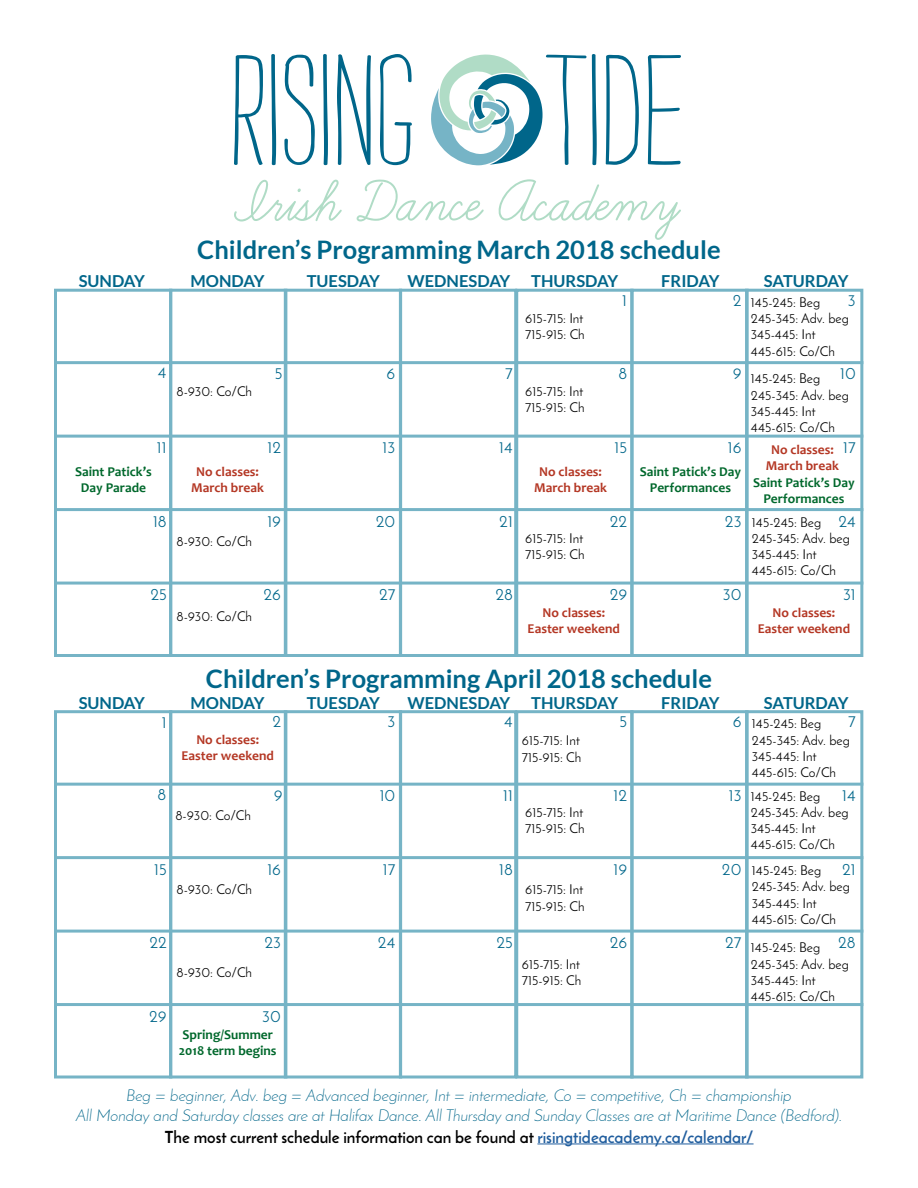
<style>
.page{position:relative;width:918px;height:1188px;background:#fff}
.page>*{position:absolute;margin:0;border:0;box-sizing:border-box;transform-origin:0 0}
.t1{font:700 25.5px "Lato";color:#00668a}
.t2{font:italic 300 16.5px/19.8px "Josefin Sans";color:#00668a;text-align:center}
.t3{font:16.5px "Josefin Sans";color:#00668a}
.t4{font:700 16.5px "Lato";color:#00668a}
.t5{font:700 16.5px "Josefin Sans";color:#000}
.t6{font:13.5px/16.2px "Josefin Sans";color:#000}
.t7{font:700 13.5px/16.2px "Candara";color:#b43724;text-align:center}
.t8{font:700 13.5px/16.2px "Candara";color:#00682c;text-align:center}
.s1{color:#215e9e}
</style>
<div class="page">
<hr style="left:537px;top:1144px;width:217px;height:1px;background:#215e9e">
<svg style="left:234px;top:55px;width:29px;height:110px"></svg>
<svg style="left:271px;top:54px;width:5px;height:111px"></svg>
<svg style="left:284px;top:55px;width:31px;height:110px"></svg>
<svg style="left:323px;top:54px;width:5px;height:111px"></svg>
<svg style="left:337px;top:54px;width:34px;height:111px"></svg>
<svg style="left:380px;top:54px;width:32px;height:111px"></svg>
<svg style="left:606px;top:55px;width:33px;height:110px"></svg>
<svg style="left:648px;top:55px;width:33px;height:110px"></svg>
<svg style="left:431px;top:54px;width:166px;height:111px"></svg>
<svg style="left:234px;top:180px;width:108px;height:42px"></svg>
<svg style="left:357px;top:179px;width:127px;height:42px"></svg>
<svg style="left:498px;top:179px;width:183px;height:61px"></svg>
<div style="left:54px;top:289px;width:118px;height:368px;border:3px solid #76b4c6"></div>
<div style="left:169px;top:289px;width:118px;height:368px;border:3px solid #76b4c6"></div>
<div style="left:284px;top:289px;width:118px;height:368px;border:3px solid #76b4c6"></div>
<div style="left:399px;top:289px;width:118px;height:368px;border:3px solid #76b4c6"></div>
<div style="left:515px;top:289px;width:119px;height:368px;border:3px solid #76b4c6"></div>
<div style="left:630px;top:289px;width:119px;height:368px;border:3px solid #76b4c6"></div>
<div style="left:745px;top:289px;width:118px;height:368px;border:3px solid #76b4c6"></div>
<hr style="left:54px;top:361px;width:809px;height:3px;background:#76b4c6">
<hr style="left:54px;top:435px;width:809px;height:3px;background:#76b4c6">
<hr style="left:54px;top:508px;width:809px;height:3px;background:#76b4c6">
<hr style="left:54px;top:582px;width:809px;height:3px;background:#76b4c6">
<div style="left:54px;top:710px;width:118px;height:368px;border:3px solid #76b4c6"></div>
<div style="left:169px;top:710px;width:118px;height:368px;border:3px solid #76b4c6"></div>
<div style="left:284px;top:710px;width:118px;height:368px;border:3px solid #76b4c6"></div>
<div style="left:399px;top:710px;width:118px;height:368px;border:3px solid #76b4c6"></div>
<div style="left:515px;top:710px;width:119px;height:368px;border:3px solid #76b4c6"></div>
<div style="left:630px;top:710px;width:119px;height:368px;border:3px solid #76b4c6"></div>
<div style="left:745px;top:710px;width:118px;height:368px;border:3px solid #76b4c6"></div>
<hr style="left:54px;top:783px;width:809px;height:3px;background:#76b4c6">
<hr style="left:54px;top:856px;width:809px;height:3px;background:#76b4c6">
<hr style="left:54px;top:930px;width:809px;height:3px;background:#76b4c6">
<hr style="left:54px;top:1003px;width:809px;height:3px;background:#76b4c6">
<h1 class="t1" style="left:197px;top:236px;width:525px">Children’s Programming March 2018 schedule</h1>
<p class="t4" style="left:79px;top:272px;width:68px">SUNDAY</p>
<p class="t4" style="left:191px;top:272px;width:75px">MONDAY</p>
<p class="t4" style="left:307px;top:272px;width:75px">TUESDAY</p>
<p class="t4" style="left:408px;top:272px;width:104px">WEDNESDAY</p>
<p class="t4" style="left:531px;top:272px;width:88px">THURSDAY</p>
<p class="t4" style="left:661px;top:272px;width:60px">FRIDAY</p>
<p class="t4" style="left:764px;top:272px;width:86px">SATURDAY</p>
<p class="t6" style="left:525px;top:310px;width:61px">615-715: Int<br>715-915: Ch</p>
<p class="t3" style="left:622px;top:290px;width:6px">1</p>
<p class="t3" style="left:733px;top:290px;width:10px">2</p>
<p class="t3" style="left:848px;top:290px;width:9px">3</p>
<p class="t6" style="left:751px;top:294px;width:99px">145-245: Beg<br>245-345: Adv. beg<br>345-445: Int<br>445-615: Co/Ch</p>
<p class="t3" style="left:158px;top:362px;width:10px">4</p>
<p class="t3" style="left:275px;top:364px;width:9px">5</p>
<p class="t3" style="left:387px;top:364px;width:10px">6</p>
<p class="t3" style="left:505px;top:364px;width:9px">7</p>
<p class="t3" style="left:618px;top:364px;width:10px">8</p>
<p class="t3" style="left:733px;top:364px;width:10px">9</p>
<p class="t3" style="left:840px;top:364px;width:17px">10</p>
<p class="t6" style="left:751px;top:370px;width:99px">145-245: Beg<br>245-345: Adv. beg<br>345-445: Int<br>445-615: Co/Ch</p>
<p class="t6" style="left:176px;top:383px;width:77px">8-930: Co/Ch</p>
<p class="t6" style="left:525px;top:383px;width:61px">615-715: Int<br>715-915: Ch</p>
<p class="t3" style="left:157px;top:437px;width:11px">11</p>
<p class="t3" style="left:267px;top:437px;width:15px">12</p>
<p class="t3" style="left:383px;top:437px;width:14px">13</p>
<p class="t3" style="left:499px;top:437px;width:15px">14</p>
<p class="t3" style="left:615px;top:437px;width:14px">15</p>
<p class="t3" style="left:728px;top:437px;width:15px">16</p>
<p class="t3" style="left:843px;top:437px;width:14px">17</p>
<p class="t7" style="left:766px;top:441px;width:74px">No classes:<br>March break</p>
<p class="t8" style="left:75px;top:464px;width:78px">Saint Patick’s<br>Day Parade</p>
<p class="t8" style="left:640px;top:464px;width:103px">Saint Patick’s Day<br>Performances</p>
<p class="t7" style="left:191px;top:464px;width:74px">No classes:<br>March break</p>
<p class="t7" style="left:534px;top:464px;width:74px">No classes:<br>March break</p>
<p class="t8" style="left:753px;top:474px;width:103px">Saint Patick’s Day<br>Performances</p>
<p class="t3" style="left:153px;top:511px;width:15px">18</p>
<p class="t3" style="left:267px;top:511px;width:15px">19</p>
<p class="t3" style="left:376px;top:511px;width:21px">20</p>
<p class="t3" style="left:499px;top:511px;width:15px">21</p>
<p class="t3" style="left:610px;top:511px;width:19px">22</p>
<p class="t3" style="left:725px;top:511px;width:18px">23</p>
<p class="t3" style="left:838px;top:511px;width:19px">24</p>
<p class="t6" style="left:752px;top:514px;width:99px">145-245: Beg<br>245-345: Adv. beg<br>345-445: Int<br>445-615: Co/Ch</p>
<p class="t6" style="left:525px;top:530px;width:61px">615-715: Int<br>715-915: Ch</p>
<p class="t6" style="left:176px;top:533px;width:77px">8-930: Co/Ch</p>
<p class="t3" style="left:150px;top:584px;width:18px">25</p>
<p class="t3" style="left:264px;top:585px;width:19px">26</p>
<p class="t6" style="left:176px;top:608px;width:77px">8-930: Co/Ch</p>
<p class="t3" style="left:379px;top:585px;width:18px">27</p>
<p class="t3" style="left:495px;top:585px;width:19px">28</p>
<p class="t3" style="left:610px;top:585px;width:19px">29</p>
<p class="t3" style="left:723px;top:585px;width:20px">30</p>
<p class="t3" style="left:843px;top:585px;width:14px">31</p>
<p class="t7" style="left:528px;top:604px;width:94px">No classes:<br>Easter weekend</p>
<p class="t7" style="left:758px;top:604px;width:94px">No classes:<br>Easter weekend</p>
<h1 class="t1" style="left:206px;top:664px;width:507px">Children’s Programming April 2018 schedule</h1>
<p class="t4" style="left:79px;top:693px;width:68px">SUNDAY</p>
<p class="t4" style="left:191px;top:693px;width:75px">MONDAY</p>
<p class="t4" style="left:307px;top:693px;width:75px">TUESDAY</p>
<p class="t4" style="left:408px;top:693px;width:104px">WEDNESDAY</p>
<p class="t4" style="left:531px;top:693px;width:88px">THURSDAY</p>
<p class="t4" style="left:661px;top:693px;width:60px">FRIDAY</p>
<p class="t4" style="left:764px;top:693px;width:86px">SATURDAY</p>
<p class="t3" style="left:162px;top:712px;width:6px">1</p>
<p class="t3" style="left:272px;top:712px;width:10px">2</p>
<p class="t3" style="left:388px;top:712px;width:9px">3</p>
<p class="t3" style="left:504px;top:712px;width:10px">4</p>
<p class="t3" style="left:620px;top:712px;width:9px">5</p>
<p class="t3" style="left:733px;top:712px;width:10px">6</p>
<p class="t3" style="left:848px;top:712px;width:9px">7</p>
<p class="t6" style="left:752px;top:716px;width:99px">145-245: Beg<br>245-345: Adv. beg<br>345-445: Int<br>445-615: Co/Ch</p>
<p class="t7" style="left:182px;top:731px;width:94px">No classes:<br>Easter weekend</p>
<p class="t6" style="left:522px;top:733px;width:61px">615-715: Int<br>715-915: Ch</p>
<p class="t3" style="left:158px;top:784px;width:10px">8</p>
<p class="t3" style="left:274px;top:785px;width:10px">9</p>
<p class="t3" style="left:380px;top:785px;width:17px">10</p>
<p class="t3" style="left:503px;top:785px;width:11px">11</p>
<p class="t3" style="left:614px;top:785px;width:15px">12</p>
<p class="t3" style="left:729px;top:785px;width:14px">13</p>
<p class="t3" style="left:842px;top:785px;width:15px">14</p>
<p class="t6" style="left:751px;top:788px;width:99px">145-245: Beg<br>245-345: Adv. beg<br>345-445: Int<br>445-615: Co/Ch</p>
<p class="t6" style="left:525px;top:804px;width:61px">615-715: Int<br>715-915: Ch</p>
<p class="t6" style="left:175px;top:807px;width:77px">8-930: Co/Ch</p>
<p class="t3" style="left:154px;top:859px;width:14px">15</p>
<p class="t3" style="left:267px;top:859px;width:15px">16</p>
<p class="t3" style="left:383px;top:859px;width:14px">17</p>
<p class="t3" style="left:499px;top:859px;width:15px">18</p>
<p class="t3" style="left:613px;top:859px;width:15px">19</p>
<p class="t3" style="left:722px;top:859px;width:21px">20</p>
<p class="t3" style="left:842px;top:859px;width:15px">21</p>
<p class="t6" style="left:752px;top:862px;width:99px">145-245: Beg<br>245-345: Adv. beg<br>345-445: Int<br>445-615: Co/Ch</p>
<p class="t6" style="left:176px;top:881px;width:77px">8-930: Co/Ch</p>
<p class="t6" style="left:525px;top:881px;width:61px">615-715: Int<br>715-915: Ch</p>
<p class="t3" style="left:149px;top:933px;width:19px">22</p>
<p class="t3" style="left:265px;top:933px;width:18px">23</p>
<p class="t3" style="left:378px;top:933px;width:19px">24</p>
<p class="t3" style="left:497px;top:933px;width:18px">25</p>
<p class="t3" style="left:610px;top:933px;width:19px">26</p>
<p class="t3" style="left:725px;top:933px;width:18px">27</p>
<p class="t3" style="left:838px;top:933px;width:19px">28</p>
<p class="t6" style="left:751px;top:940px;width:99px">145-245: Beg<br>245-345: Adv. beg<br>345-445: Int<br>445-615: Co/Ch</p>
<p class="t6" style="left:522px;top:956px;width:61px">615-715: Int<br>715-915: Ch</p>
<p class="t6" style="left:176px;top:964px;width:77px">8-930: Co/Ch</p>
<p class="t3" style="left:149px;top:1006px;width:19px">29</p>
<p class="t3" style="left:262px;top:1006px;width:20px">30</p>
<p class="t8" style="left:179px;top:1026px;width:99px;text-align:left">Spring/Summer<br>2018 term begins</p>
<p class="t2" style="left:76px;top:1085px;width:768px">Beg = beginner, Adv. beg = Advanced beginner, Int = intermediate, Co = competitive, Ch = championship<br>All Monday and Saturday classes are at Halifax Dance. All Thursday and Sunday Classes are at Maritime Dance (Bedford).</p>
<p class="t5" style="left:164px;top:1127px;width:591px">The most current schedule information can be found at <span class="s1">risingtideacademy.ca/calendar/</span></p>
</div>
